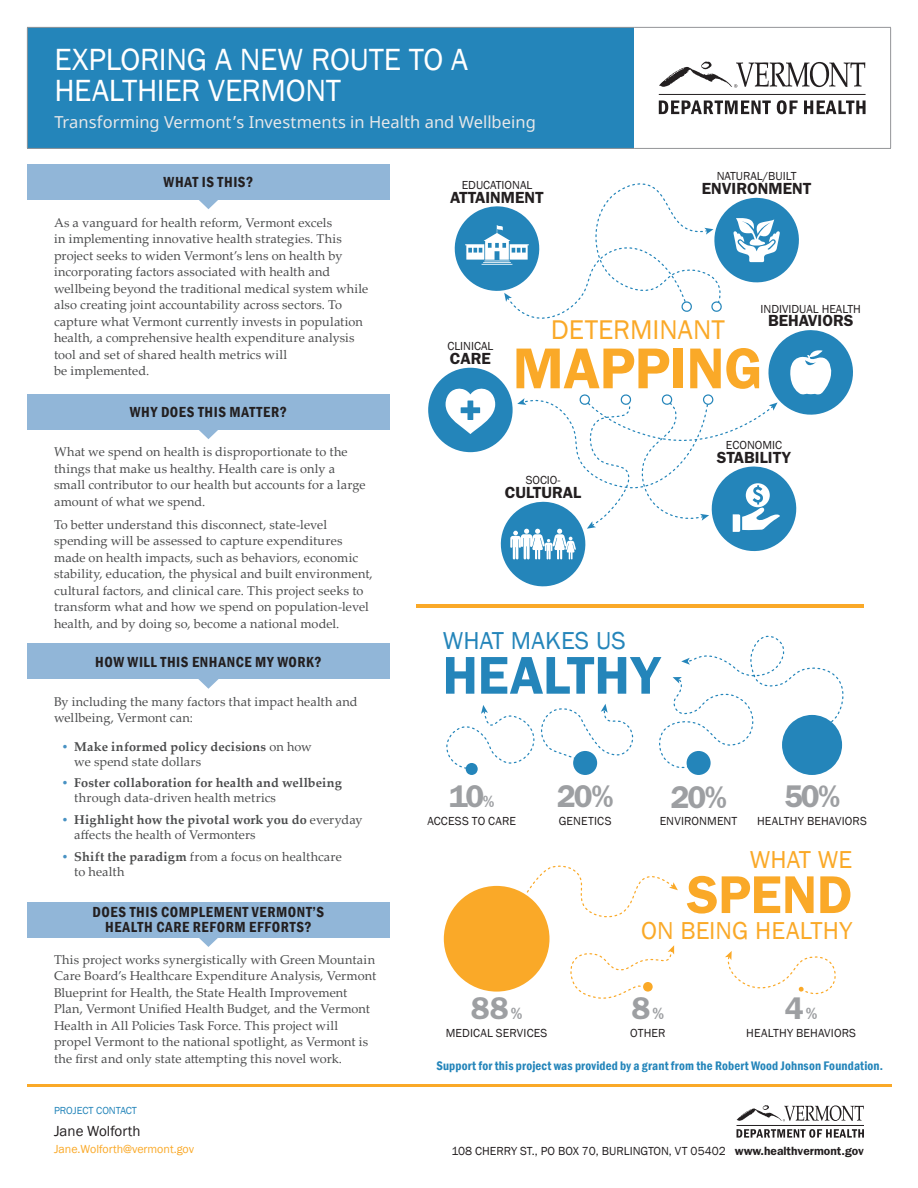
<style>
.page{position:relative;width:918px;height:1188px;background:#fff}
.page>*{position:absolute;margin:0;border:0;box-sizing:border-box;transform-origin:0 0}
.t1{font:600 57.9px "Franklin Gothic";letter-spacing:-.01em;color:#faa928}
.t2{font:600 53.4px "Franklin Gothic";letter-spacing:-.005em;color:#2485ba}
.t3{font:600 53.4px "Franklin Gothic";letter-spacing:-.005em;color:#faa928}
.t4{font:31.5px/31.5px "Franklin Gothic";letter-spacing:-.01em;color:#fff}
.t5{font:600 31.5px "Franklin Gothic";letter-spacing:-.06em;color:#9d9fa2}
.t6{font:27.75px "Franklin Gothic";color:#faa928}
.t7{font:25.2px "Franklin Gothic";letter-spacing:.005em;color:#faa928}
.t8{font:25.2px "Franklin Gothic";letter-spacing:.005em;color:#2485ba}
.t9{font:16.5px "Noto Sans";letter-spacing:.005em;color:#e6e7e9}
.t10{font:600 16.2px "Franklin Gothic";color:#231f20}
.t11{font:600 condensed 15px/15px "Franklin Gothic";letter-spacing:.04em;color:#231f20;text-align:center}
.t12{font:15px "Franklin Gothic";color:#231f20}
.t13{font:12.75px/16.5px "Palatino Linotype";letter-spacing:.01em;color:#4b4c4d}
.t14{font:700 12.75px/15px "Palatino Linotype";letter-spacing:.01em;color:#4b4c4d}
.t15{font:600 condensed 12.75px "Franklin Gothic";letter-spacing:.015em;color:#2485ba}
.t16{font:12px "Franklin Gothic";color:#231f20}
.t17{font:12px "Franklin Gothic";color:#faa928}
.t18{font:10.5px "Franklin Gothic";color:#2485ba}
.s1{font-family:"Franklin Gothic";font-weight:600;font-stretch:condensed;color:#4892c3}
.s2{font-weight:400}
.s3{font-weight:700}
.s4{font-size:16.5px}
.s5{font-weight:600}
</style>
<div class="page">
<hr style="left:27px;top:1084px;width:864px;height:2px;background:#faa928">
<hr style="left:737px;top:1125px;width:127px;height:1px;background:#231f20">
<svg style="left:737px;top:1105px;width:127px;height:16px"></svg>
<svg style="left:737px;top:1129px;width:127px;height:9px"></svg>
<svg style="left:199px;top:200px;width:19px;height:9px"></svg>
<div style="left:27px;top:164px;width:363px;height:36px;background:#91b6d8"></div>
<svg style="left:199px;top:430px;width:19px;height:9px"></svg>
<div style="left:27px;top:394px;width:363px;height:36px;background:#91b6d8"></div>
<svg style="left:198px;top:679px;width:21px;height:10px"></svg>
<div style="left:27px;top:644px;width:363px;height:35px;background:#91b6d8"></div>
<svg style="left:198px;top:937px;width:21px;height:10px"></svg>
<div style="left:27px;top:902px;width:363px;height:35px;background:#91b6d8"></div>
<div style="left:27px;top:27px;width:607px;height:121px;background:#2485ba"></div>
<hr style="left:27px;top:27px;width:607px;height:1px;background:#939598">
<hr style="left:27px;top:28px;width:1px;height:120px;background:#939598">
<hr style="left:634px;top:27px;width:257px;height:1px;background:#939598">
<hr style="left:890px;top:28px;width:1px;height:120px;background:#939598">
<hr style="left:27px;top:148px;width:607px;height:1px;background:#939598">
<hr style="left:634px;top:148px;width:257px;height:1px;background:#939598">
<hr style="left:659px;top:94px;width:207px;height:1px;background:#231f20">
<svg style="left:659px;top:61px;width:206px;height:27px"></svg>
<svg style="left:659px;top:101px;width:112px;height:13px"></svg>
<svg style="left:777px;top:100px;width:21px;height:14px"></svg>
<svg style="left:804px;top:101px;width:62px;height:13px"></svg>
<div style="left:428px;top:368px;width:85px;height:84px;background:#2485ba;border-radius:50%"></div>
<svg style="left:446px;top:330px;width:407px;height:257px"></svg>
<svg style="left:454px;top:183px;width:345px;height:136px"></svg>
<svg style="left:447px;top:705px;width:87px;height:70px"></svg>
<svg style="left:541px;top:704px;width:92px;height:71px"></svg>
<svg style="left:659px;top:635px;width:185px;height:140px"></svg>
<svg style="left:725px;top:951px;width:111px;height:44px"></svg>
<svg style="left:444px;top:865px;width:234px;height:134px"></svg>
<hr style="left:417px;top:604px;width:447px;height:4px;background:#faa928">
<h3 class="t4" style="left:54px;top:44px;width:415px">EXPLORING A NEW ROUTE TO A<br>HEALTHIER VERMONT</h3>
<p class="t9" style="left:54px;top:111px;width:483px">Transforming Vermont’s Investments in Health and Wellbeing</p>
<p class="t11" style="left:164px;top:174px;width:91px">WHAT IS THIS?</p>
<p class="t16" style="left:462px;top:177px;width:72px">EDUCATIONAL</p>
<p class="t10" style="left:450px;top:187px;width:95px">ATTAINMENT</p>
<p class="t16" style="left:717px;top:169px;width:81px">NATURAL/BUILT</p>
<p class="t10" style="left:702px;top:179px;width:111px">ENVIRONMENT</p>
<p class="t13" style="left:54px;top:214px;width:316px">As a vanguard for health reform, Vermont excels<br>in implementing innovative health strategies. This project seeks to widen Vermont’s lens on health by incorporating factors associated with health and wellbeing beyond the traditional medical system while also creating joint accountability across sectors. To capture what Vermont currently invests in population health, a comprehensive health expenditure analysis tool and set of shared health metrics will<br>be implemented.</p>
<p class="t11" style="left:130px;top:404px;width:159px">WHY DOES THIS MATTER?</p>
<p class="t13" style="left:54px;top:443px;width:313px">What we spend on health is disproportionate to the things that make us healthy. Health care is only a small contributor to our health but accounts for a large amount of what we spend.</p>
<p class="t13" style="left:54px;top:516px;width:320px">To better understand this disconnect, state-level spending will be assessed to capture expenditures made on health impacts, such as behaviors, economic stability, education, the physical and built environment, cultural factors, and clinical care. This project seeks to transform what and how we spend on population-level health, and by doing so, become a national model.</p>
<p class="t11" style="left:95px;top:654px;width:228px">HOW WILL THIS ENHANCE MY WORK?</p>
<p class="t13" style="left:54px;top:692px;width:305px">By including the many factors that impact health and wellbeing, Vermont can:</p>
<p class="t14" style="left:74px;top:738px;width:239px;text-indent:-14px"><span class="s1">•</span> Make informed policy decisions <span class="s2">on how we spend state dollars</span></p>
<p class="t14" style="left:74px;top:775px;width:269px;text-indent:-14px"><span class="s1">•</span> Foster collaboration for health and wellbeing <span class="s2">through data-driven health metrics</span></p>
<p class="t13" style="left:74px;top:812px;width:290px;line-height:15px;text-indent:-14px"><span class="s1">•</span> <span class="s3">Highlight how the pivotal work you do</span> everyday affects the health of Vermonters</p>
<p class="t13" style="left:74px;top:848px;width:269px;line-height:15px;text-indent:-14px"><span class="s1">•</span> <span class="s3">Shift the paradigm</span> from a focus on healthcare to health</p>
<p class="t11" style="left:93px;top:905px;width:233px">DOES THIS COMPLEMENT VERMONT’S<br>HEALTH CARE REFORM EFFORTS?</p>
<p class="t13" style="left:54px;top:951px;width:324px">This project works synergistically with Green Mountain Care Board’s Healthcare Expenditure Analysis, Vermont Blueprint for Health, the State Health Improvement Plan, Vermont Unified Health Budget, and the Vermont Health in All Policies Task Force. This project will propel Vermont to the national spotlight, as Vermont is the first and only state attempting this novel work.</p>
<p class="t16" style="left:447px;top:339px;width:47px">CLINICAL</p>
<p class="t10" style="left:450px;top:349px;width:43px">CARE</p>
<p class="t16" style="left:761px;top:301px;width:102px">INDIVIDUAL HEALTH</p>
<p class="t10" style="left:768px;top:311px;width:87px">BEHAVIORS</p>
<h3 class="t6" style="left:551px;top:312px;width:176px">DETERMINANT</h3>
<h1 class="t1" style="left:513px;top:334px;width:251px">MAPPING</h1>
<p class="t16" style="left:526px;top:473px;width:36px">SOCIO-</p>
<p class="t10" style="left:505px;top:483px;width:78px">CULTURAL</p>
<p class="t16" style="left:726px;top:438px;width:58px">ECONOMIC</p>
<p class="t10" style="left:717px;top:448px;width:76px">STABILITY</p>
<h3 class="t8" style="left:443px;top:625px;width:185px">WHAT MAKES US</h3>
<h2 class="t2" style="left:443px;top:644px;width:220px">HEALTHY</h2>
<h3 class="t5" style="left:449px;top:777px;width:47px">10<span class="s4">%</span></h3>
<p class="t16" style="left:427px;top:814px;width:90px">ACCESS TO CARE</p>
<h3 class="t5" style="left:557px;top:777px;width:58px">20%</h3>
<p class="t16" style="left:559px;top:814px;width:54px">GENETICS</p>
<h3 class="t5" style="left:670px;top:778px;width:58px">20%</h3>
<p class="t16" style="left:660px;top:814px;width:79px">ENVIRONMENT</p>
<h3 class="t5" style="left:784px;top:777px;width:58px">50%</h3>
<p class="t16" style="left:757px;top:814px;width:111px">HEALTHY BEHAVIORS</p>
<h3 class="t5" style="left:471px;top:989px;width:53px">88<span class="s4">%</span></h3>
<p class="t16" style="left:446px;top:1026px;width:103px">MEDICAL SERVICES</p>
<h3 class="t7" style="left:750px;top:844px;width:104px">WHAT WE</h3>
<h2 class="t3" style="left:687px;top:863px;width:167px">SPEND</h2>
<h3 class="t7" style="left:641px;top:914px;width:213px">ON BEING HEALTHY</h3>
<h3 class="t5" style="left:632px;top:989px;width:34px">8<span class="s4">%</span></h3>
<p class="t16" style="left:630px;top:1026px;width:37px">OTHER</p>
<h3 class="t5" style="left:785px;top:989px;width:34px">4<span class="s4">%</span></h3>
<p class="t16" style="left:746px;top:1026px;width:111px">HEALTHY BEHAVIORS</p>
<p class="t15" style="left:436px;top:1057px;width:448px">Support for this project was provided by a grant from the Robert Wood Johnson Foundation.</p>
<p class="t18" style="left:54px;top:1104px;width:84px">PROJECT CONTACT</p>
<p class="t12" style="left:54px;top:1122px;width:88px">Jane Wolforth</p>
<p class="t17" style="left:54px;top:1141px;width:142px">Jane.Wolforth@vermont.gov</p>
<p class="t16" style="left:452px;top:1143px;width:414px">108 CHERRY ST., PO BOX 70, BURLINGTON, VT 05402 <span class="s5">www.healthvermont.gov</span></p>
</div>
